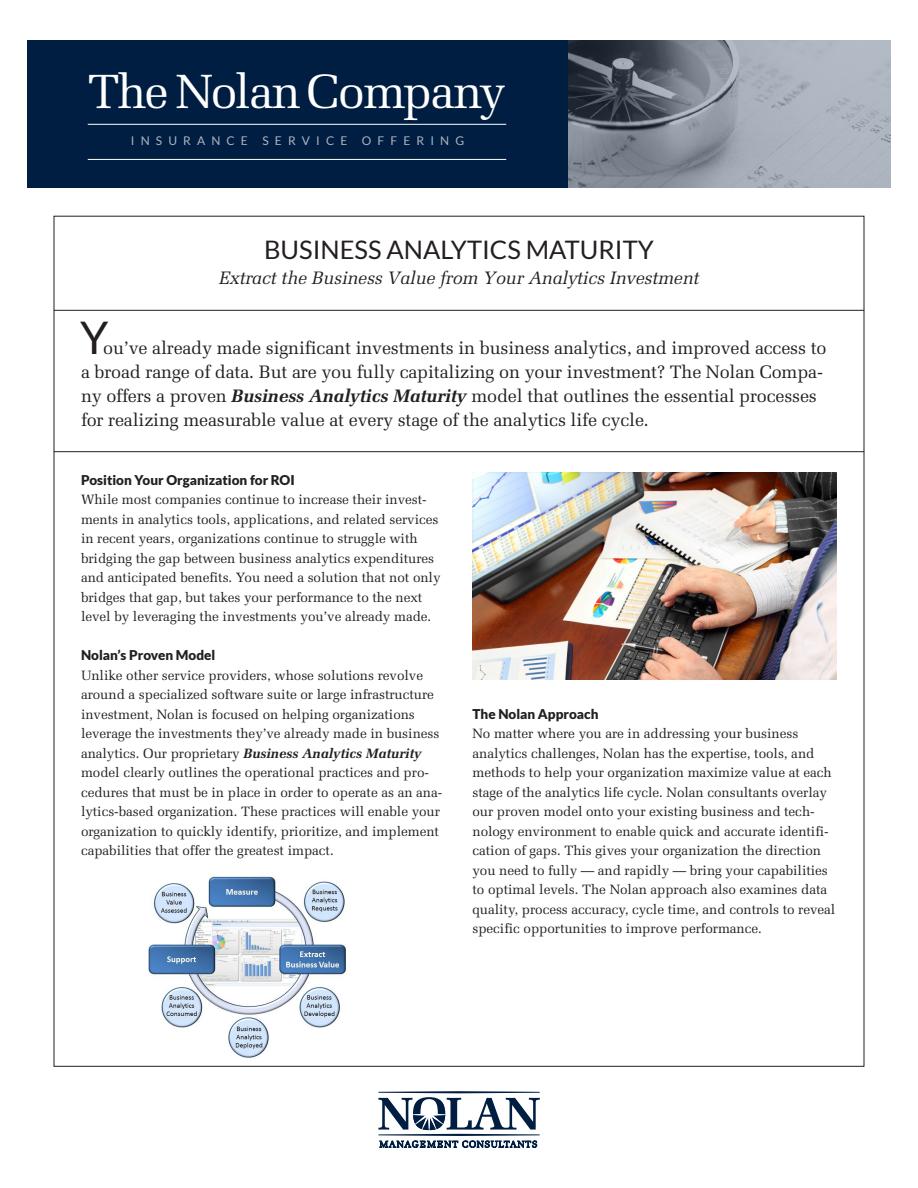
<style>
.page{position:relative;width:918px;height:1188px;background:#fff}
.page>*{position:absolute;margin:0;border:0;box-sizing:border-box;transform-origin:0 0}
.t1{font:48px "Melior";letter-spacing:-.04em;color:#fff}
.t2{font:45px "Lato";color:#231f20}
.t3{font:25.5px "Lato";color:#231f20}
.t4{font:18px/24px "Melior";letter-spacing:-.01em;color:#231f20}
.t5{font:italic 18px "Melior";letter-spacing:-.01em;color:#231f20}
.t6{font:13.5px/19.5px "Melior";letter-spacing:-.005em;color:#231f20}
.t7{font:900 13.5px "Lato";color:#231f20}
.t8{font:12px "Lato";letter-spacing:.51em;color:#afb4c2}
.s1{font-weight:700;font-style:italic}
</style>
<div class="page">
<svg style="left:378px;top:1091px;width:162px;height:57px"></svg>
<hr style="left:54px;top:310px;width:810px;height:1px;background:#231f20">
<hr style="left:54px;top:451px;width:810px;height:1px;background:#231f20">
<img style="left:472px;top:472px;width:365px;height:208px">
<div style="left:27px;top:40px;width:864px;height:148px;background:#001e41"></div>
<svg style="left:568px;top:40px;width:323px;height:148px;background:#8a939e"></svg>
<hr style="left:88px;top:159px;width:418px;height:1px;background:#fff">
<hr style="left:88px;top:124px;width:418px;height:1px;background:#fff">
<img style="left:148px;top:876px;width:198px;height:182px">
<p class="t1" style="left:88px;top:63px;width:420px">The Nolan Company</p>
<p class="t8" style="left:131px;top:134px;width:335px">INSURANCE SERVICE OFFERING</p>
<p class="t3" style="left:264px;top:235px;width:391px">BUSINESS ANALYTICS MATURITY</p>
<p class="t5" style="left:219px;top:267px;width:482px">Extract the Business Value from Your Analytics Investment</p>
<p class="t2" style="left:80px;top:312px;width:30px">Y</p>
<p class="t4" style="left:81px;top:336px;width:747px;text-indent:22px">ou’ve already made significant investments in business analytics, and improved access to a broad range of data. But are you fully capitalizing on your investment? The Nolan Compa&shy;ny offers a proven <span class="s1">Business Analytics Maturity</span> model that outlines the essential processes for realizing measurable value at every stage of the analytics life cycle.</p>
<p class="t7" style="left:81px;top:472px;width:215px">Position Your Organization for ROI</p>
<p class="t6" style="left:81px;top:490px;width:361px">While most companies continue to increase their invest&shy;ments in analytics tools, applications, and related services in recent years, organizations continue to struggle with bridging the gap between business analytics expenditures and anticipated benefits. You need a solution that not only bridges that gap, but takes your performance to the next level by leveraging the investments you’ve already made.</p>
<p class="t7" style="left:81px;top:648px;width:136px">Nolan’s Proven Model</p>
<p class="t6" style="left:81px;top:666px;width:363px">Unlike other service providers, whose solutions revolve around a specialized software suite or large infrastructure investment, Nolan is focused on helping organizations leverage the investments they’ve already made in business analytics. Our proprietary <span class="s1">Business Analytics Maturity </span>model clearly outlines the operational practices and pro&shy;cedures that must be in place in order to operate as an ana&shy;lytics-based organization. These practices will enable your organization to quickly identify, prioritize, and implement capabilities that offer the greatest impact.</p>
<p class="t7" style="left:472px;top:706px;width:128px">The Nolan Approach</p>
<p class="t6" style="left:472px;top:724px;width:364px">No matter where you are in addressing your business analytics challenges, Nolan has the expertise, tools, and methods to help your organization maximize value at each stage of the analytics life cycle. Nolan consultants overlay our proven model onto your existing business and tech&shy;nology environment to enable quick and accurate identifi&shy;cation of gaps. This gives your organization the direction you need to fully — and rapidly — bring your capabilities to optimal levels. The Nolan approach also examines data quality, process accuracy, cycle time, and controls to reveal specific opportunities to improve performance.</p>
</div>
